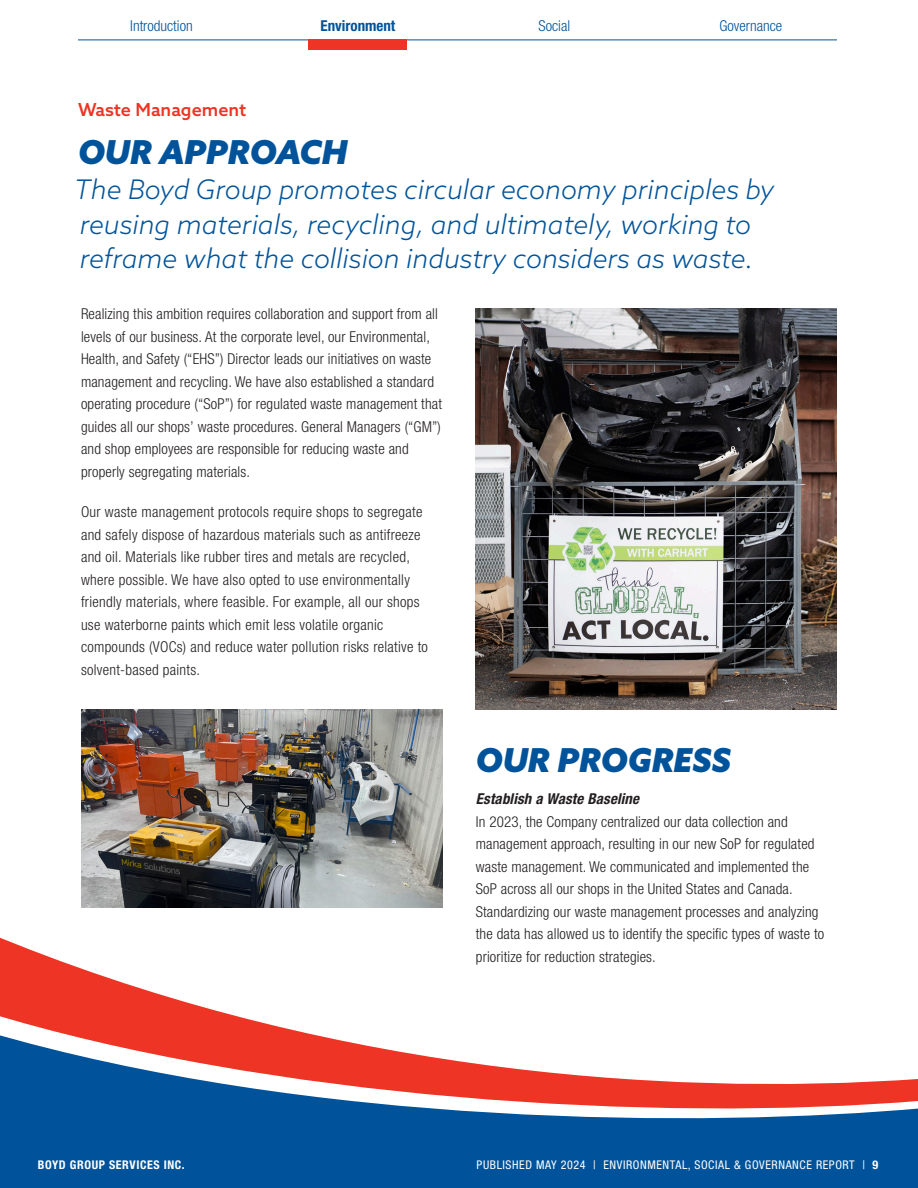
<style>
.page{position:relative;width:918px;height:1188px;background:#fff}
.page>*{position:absolute;margin:0;border:0;box-sizing:border-box;transform-origin:0 0}
.Subhead{font:italic 900 33px "Azo Sans";color:#00539a}
.t1{font:italic 300 27px/34.5px "Azo Sans";color:#00539a}
.Subhead-2{font:500 18px "Azo Sans";color:#ee3424}
.t2{font:300 condensed 15px/22.5px "Helvetica Neue LT Pro";letter-spacing:.01em;color:#231f20}
.t3{font:300 condensed 15px "Helvetica Neue LT Pro";color:#00539a}
.t4{font:italic 700 condensed 15px "Helvetica Neue LT Pro";letter-spacing:.01em;color:#231f20}
.t5{font:700 condensed 15px "Helvetica Neue LT Pro";color:#00539a}
.t6{font:condensed 12px "Helvetica Neue LT Pro";letter-spacing:.05em;color:#fff}
.t7{font:700 condensed 12px "Helvetica Neue LT Pro";letter-spacing:.05em;color:#fff}
.s1{font-weight:700}
</style>
<div class="page">
<hr style="left:78px;top:40px;width:759px;height:1px;background:#00539a">
<div style="left:309px;top:40px;width:98px;height:10px;background:#ee3424"></div>
<img style="left:81px;top:710px;width:361px;height:197px">
<img style="left:476px;top:308px;width:361px;height:402px">
<div style="left:0;top:1160px;width:918px;height:28px;background:#00539a"></div>
<svg style="left:0;top:937px;width:297px;height:94px"></svg>
<svg style="left:0;top:1031px;width:918px;height:129px"></svg>
<p class="t3" style="left:130px;top:17px;width:64px">Introduction</p>
<p class="t5" style="left:320px;top:17px;width:76px">Environment</p>
<p class="t3" style="left:539px;top:17px;width:33px">Social</p>
<p class="t3" style="left:719px;top:17px;width:64px">Governance</p>
<p class="Subhead-2" style="left:78px;top:97px;width:170px">Waste Management</p>
<p class="Subhead" style="left:78px;top:130px;width:271px">OUR APPROACH</p>
<p class="t1" style="left:74px;top:172px;width:702px">The Boyd Group promotes circular economy principles by reusing materials, recycling, and ultimately, working to reframe what the collision industry considers as waste.</p>
<p class="t2" style="left:81px;top:302px;width:363px">Realizing this ambition requires collaboration and support from all levels of our business. At the corporate level, our Environmental, Health, and Safety (“EHS”) Director leads our initiatives on waste management and recycling. We have also established a standard operating procedure (“SoP”) for regulated waste management that guides all our shops’ waste procedures. General Managers (“GM”) and shop employees are responsible for reducing waste and properly segregating materials.</p>
<p class="t2" style="left:81px;top:501px;width:349px">Our waste management protocols require shops to segregate and safely dispose of hazardous materials such as antifreeze and oil. Materials like rubber tires and metals are recycled, where possible. We have also opted to use environmentally friendly materials, where feasible. For example, all our shops use waterborne paints which emit less volatile organic compounds (VOCs) and reduce water pollution risks relative to solvent-based paints.</p>
<p class="Subhead" style="left:476px;top:738px;width:257px">OUR PROGRESS</p>
<p class="t4" style="left:476px;top:790px;width:165px">Establish a Waste Baseline</p>
<p class="t2" style="left:476px;top:810px;width:350px">In 2023, the Company centralized our data collection and management approach, resulting in our new SoP for regulated waste management. We communicated and implemented the SoP across all our shops in the United States and Canada.<br>Standardizing our waste management processes and analyzing the data has allowed us to identify the specific types of waste to prioritize for reduction strategies.</p>
<p class="t7" style="left:38px;top:1158px;width:149px">BOYD GROUP SERVICES INC.</p>
<p class="t6" style="left:477px;top:1158px;width:403px">PUBLISHED MAY 2024 | ENVIRONMENTAL, SOCIAL &amp; GOVERNANCE REPORT | <span class="s1">9</span></p>
</div>
